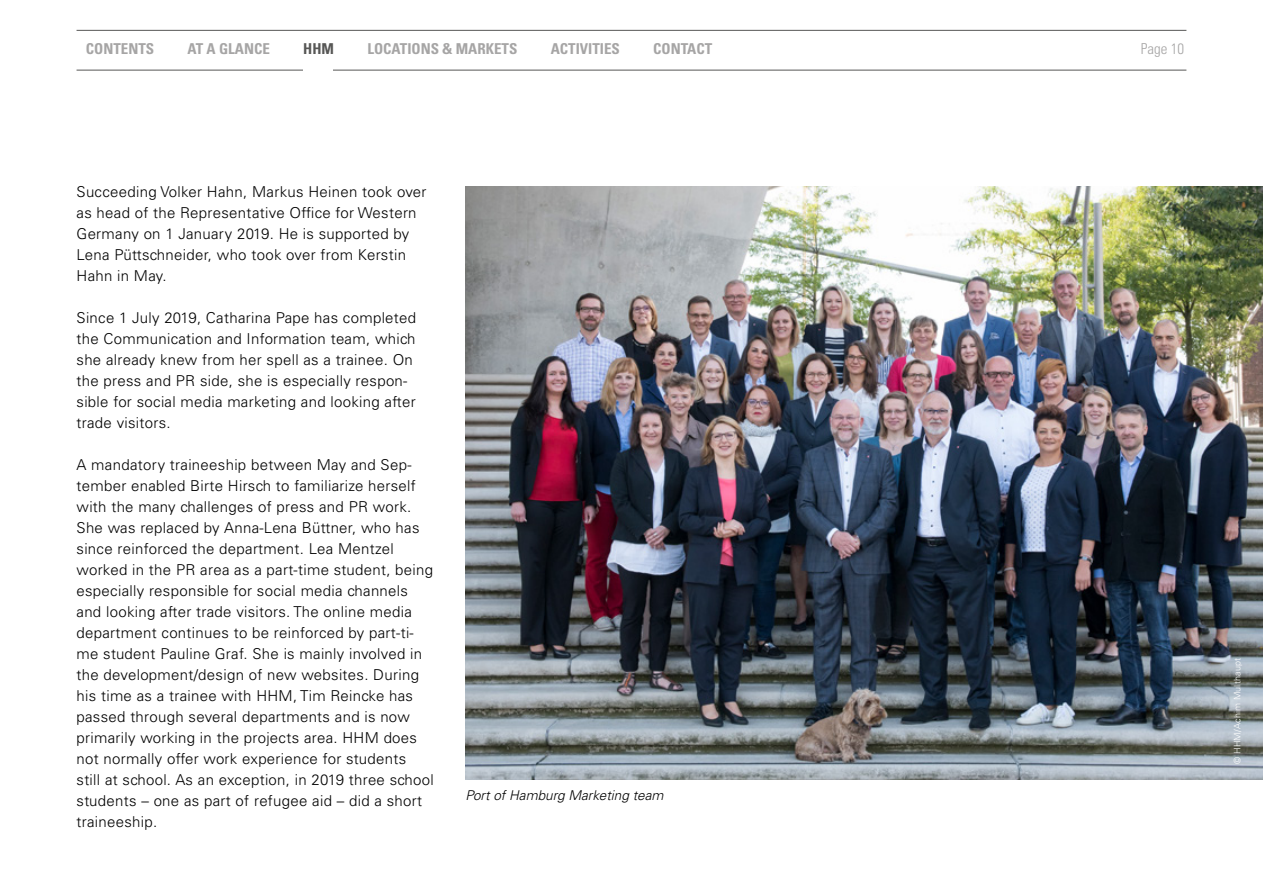
<style>
.page{position:relative;width:1263px;height:893px;background:#fff}
.page>*{position:absolute;margin:0;border:0;box-sizing:border-box;transform-origin:0 0}
.t1{font:300 15px/21px "Univers LT Std";letter-spacing:.02em;color:#000}
.t2{font:700 condensed 15px "Univers LT Std";color:#a6a5a5}
.t3{font:300 condensed 15px "Univers LT Std";color:#a6a5a5}
.t4{font:700 condensed 15px "Univers LT Std";color:#575756}
.t5{font:italic 300 13.5px "Univers LT Std";color:#000}
.t6{font:300 9px "Univers LT Std";letter-spacing:.02em;color:#fff}
</style>
<div class="page">
<hr style="left:77px;top:70px;width:1109px;height:1px;background:#575756">
<hr style="left:77px;top:30px;width:1109px;height:1px;background:#575756">
<div style="left:303px;top:65px;width:30px;height:12px;background:#fff"></div>
<img style="left:466px;top:186px;width:797px;height:593px">
<p class="t2" style="left:86px;top:40px;width:70px">CONTENTS</p>
<p class="t2" style="left:188px;top:40px;width:84px">AT A GLANCE</p>
<p class="t4" style="left:303px;top:40px;width:32px">HHM</p>
<p class="t2" style="left:367px;top:40px;width:151px">LOCATIONS &amp; MARKETS</p>
<p class="t2" style="left:551px;top:40px;width:71px">ACTIVITIES</p>
<p class="t2" style="left:653px;top:40px;width:61px">CONTACT</p>
<p class="t3" style="left:1141px;top:40px;width:45px">Page 10</p>
<p class="t1" style="left:77px;top:181px;width:351px">Succeeding Volker Hahn, Markus Heinen took over as head of the Representative Office for Western Germany on 1 January 2019. He is supported by Lena Püttschneider, who took over from Kerstin Hahn in May.</p>
<p class="t1" style="left:77px;top:307px;width:341px">Since 1 July 2019, Catharina Pape has completed the Communication and Information team, which she already knew from her spell as a trainee. On the press and PR side, she is especially respon&shy;sible for social media marketing and looking after trade visitors.</p>
<p class="t1" style="left:77px;top:454px;width:359px">A mandatory traineeship between May and Sep&shy;tember enabled Birte Hirsch to familiarize herself with the many challenges of press and PR work.<br>She was replaced by Anna-Lena Büttner, who has since reinforced the department. Lea Mentzel worked in the PR area as a part-time student, being especially responsible for social media channels and looking after trade visitors. The online media department continues to be reinforced by part-ti&shy;me student Pauline Graf. She is mainly involved in the development/design of new websites. During his time as a trainee with HHM, Tim Reincke has passed through several departments and is now primarily working in the projects area. HHM does not normally offer work experience for students<br>still at school. As an exception, in 2019 three school students – one as part of refugee aid – did a short traineeship.</p>
<p class="t5" style="left:466px;top:787px;width:199px">Port of Hamburg Marketing team</p>
<p class="t6" style="left:1232px;top:764px;width:107px;rotate:-90deg">© HHM/Achim Multhaupt</p>
</div>
